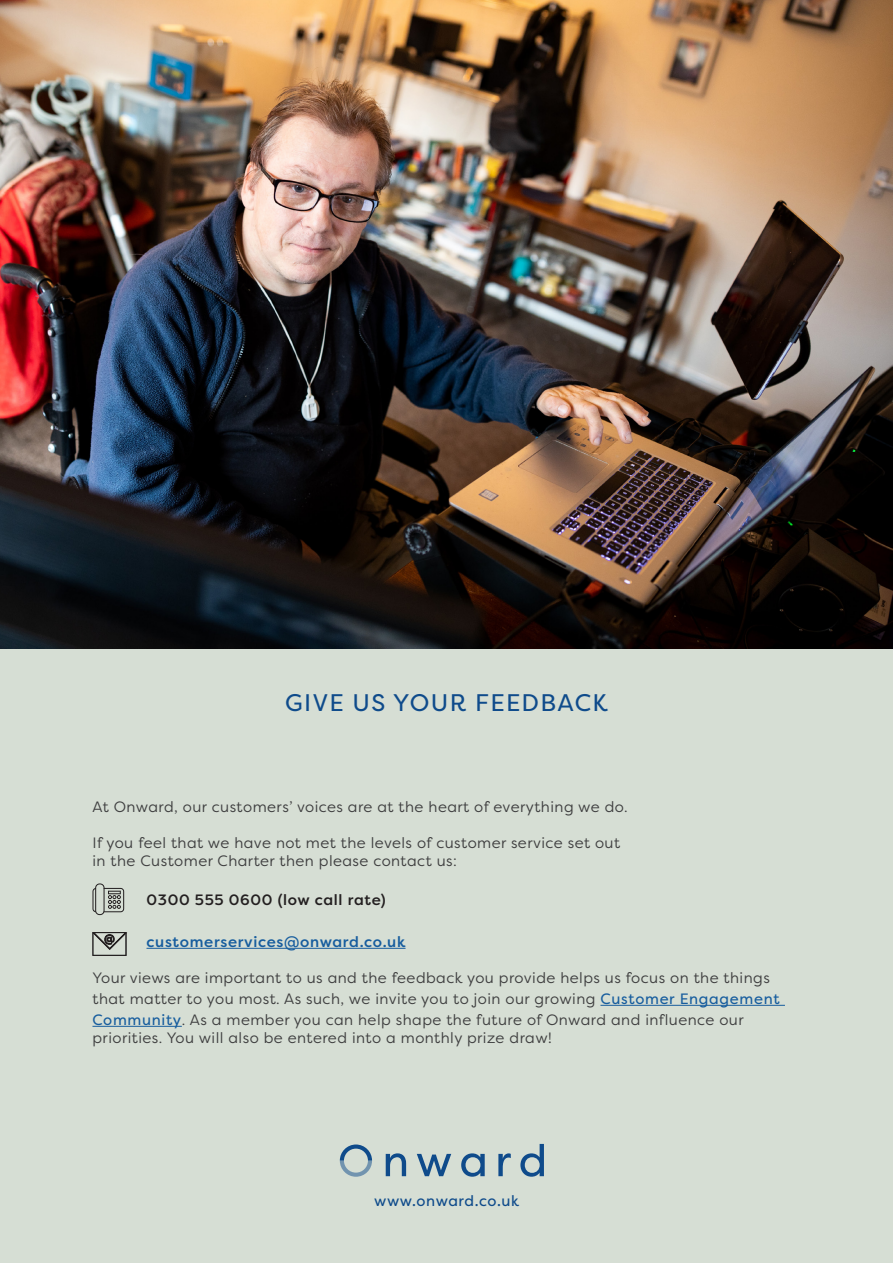
<style>
.page{position:relative;width:893px;height:1263px;background:#fff}
.page>*{position:absolute;margin:0;border:0;box-sizing:border-box;transform-origin:0 0}
.t1{font:24px "Filson Pro";letter-spacing:.06em;color:#0f4b8b}
.t2{font:15px/21px "Filson Pro";letter-spacing:.03em;color:#3e3e3f}
.t3{font:500 15px "Filson Pro";letter-spacing:.045em;color:#175d9e}
.t4{font:500 15px "Filson Pro";letter-spacing:.045em;color:#231f20}
.t5{font:15px "Filson Pro";letter-spacing:.04em;color:#0f4b8b}
.s1{color:#175d9e}
</style>
<div class="page">
<div style="left:0;top:648px;width:893px;height:615px;background:#d6ded4"></div>
<img style="left:0;top:0;width:893px;height:648px">
<hr style="left:146px;top:948px;width:260px;height:1px;background:#175d9e">
<hr style="left:600px;top:1005px;width:185px;height:1px;background:#175d9e">
<hr style="left:92px;top:1026px;width:90px;height:1px;background:#175d9e">
<svg style="left:386px;top:1153px;width:20px;height:23px"></svg>
<svg style="left:417px;top:1154px;width:34px;height:22px"></svg>
<svg style="left:461px;top:1153px;width:24px;height:24px"></svg>
<svg style="left:498px;top:1153px;width:13px;height:23px"></svg>
<svg style="left:520px;top:1144px;width:24px;height:33px"></svg>
<svg style="left:340px;top:1144px;width:32px;height:33px"></svg>
<div style="left:92px;top:932px;width:34px;height:24px;border:1px solid #231f20"></div>
<svg style="left:92px;top:932px;width:35px;height:23px"></svg>
<svg style="left:92px;top:883px;width:32px;height:32px"></svg>
<p class="t1" style="left:285px;top:686px;width:324px">GIVE US YOUR FEEDBACK</p>
<p class="t2" style="left:92px;top:796px;width:537px">At Onward, our customers’ voices are at the heart of everything we do.</p>
<p class="t2" style="left:92px;top:832px;width:529px">If you feel that we have not met the levels of customer service set out</p>
<p class="t2" style="left:92px;top:850px;width:366px">in the Customer Charter then please contact us:</p>
<p class="t4" style="left:146px;top:889px;width:241px">0300 555 0600 (low call rate)</p>
<p class="t3" style="left:146px;top:931px;width:261px">customerservices@onward.co.uk</p>
<p class="t2" style="left:92px;top:967px;width:689px">Your views are important to us and the feedback you provide helps us focus on the things that matter to you most. As such, we invite you to join our growing <span class="s1">Customer Engagement<br>Community</span>. As a member you can help shape the future of Onward and influence our</p>
<p class="t2" style="left:92px;top:1027px;width:461px">priorities. You will also be entered into a monthly prize draw!</p>
<p class="t5" style="left:374px;top:1190px;width:146px">www.onward.co.uk</p>
</div>
